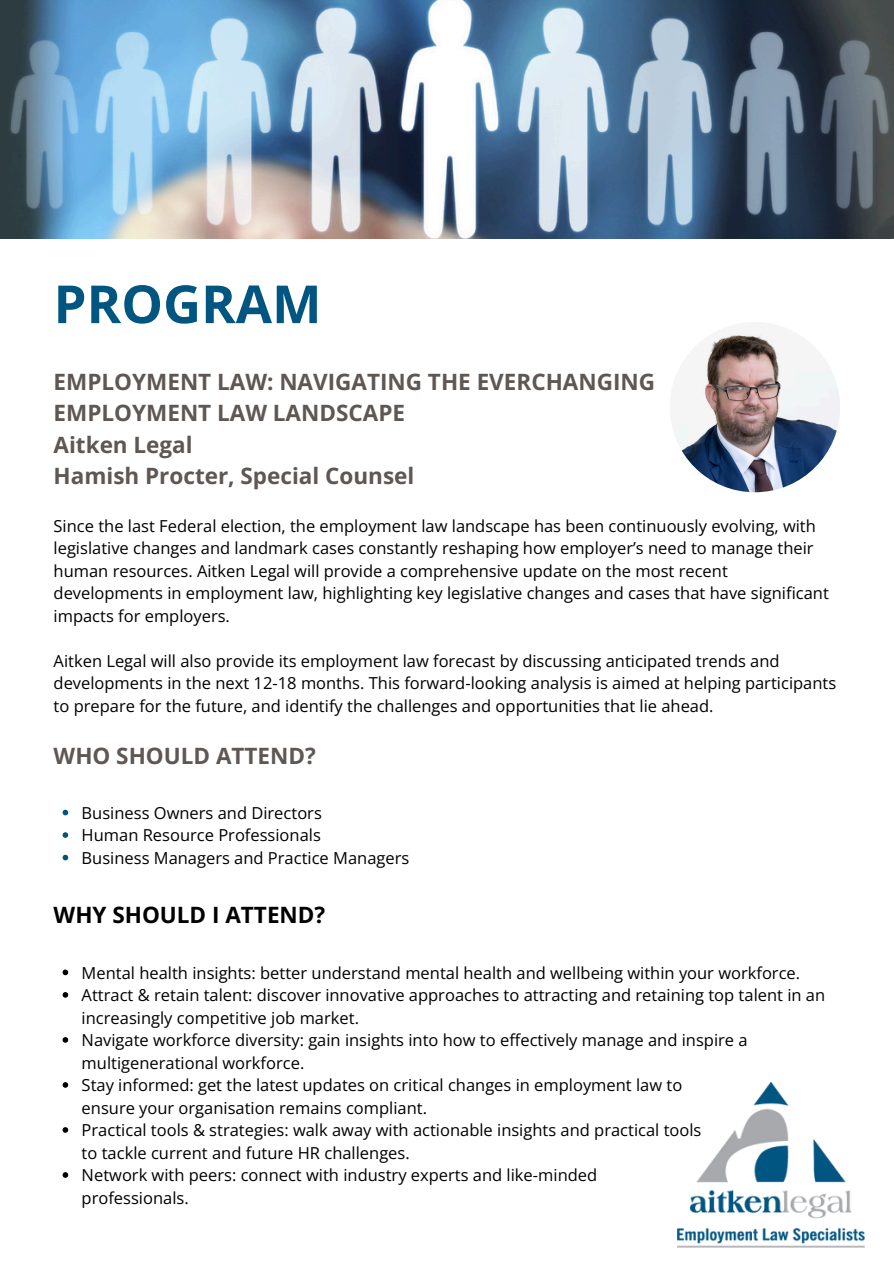
<style>
.page{position:relative;width:894px;height:1264px;background:#fff}
.page>*{position:absolute;margin:0;border:0;box-sizing:border-box;transform-origin:0 0}
.t1{font:700 52.5px "Open Sans";color:#005581}
.t2{font:700 22.5px/31.5px "Open Sans";color:#5e5754}
.t3{font:700 22.5px "Open Sans";color:#000}
.t4{font:16.5px/22.5px "Open Sans";color:#000}
</style>
<div class="page">
<svg style="left:63px;top:809px;width:5px;height:6px"></svg>
<svg style="left:63px;top:832px;width:5px;height:5px"></svg>
<svg style="left:63px;top:854px;width:5px;height:6px"></svg>
<svg style="left:63px;top:969px;width:5px;height:6px"></svg>
<svg style="left:63px;top:992px;width:5px;height:5px"></svg>
<svg style="left:63px;top:1037px;width:5px;height:5px"></svg>
<svg style="left:63px;top:1082px;width:5px;height:5px"></svg>
<svg style="left:63px;top:1127px;width:5px;height:5px"></svg>
<svg style="left:63px;top:1172px;width:5px;height:5px"></svg>
<img style="left:669px;top:322px;width:170px;height:170px;border-radius:50%">
<img style="left:0;top:0;width:893px;height:239px">
<img style="left:677px;top:1082px;width:186px;height:165px">
<p class="t1" style="left:54px;top:267px;width:269px">PROGRAM</p>
<p class="t2" style="left:54px;top:365px;width:603px">EMPLOYMENT LAW: NAVIGATING THE EVERCHANGING<br>EMPLOYMENT LAW LANDSCAPE<br>Aitken Legal<br>Hamish Procter, Special Counsel</p>
<h1 class="t4" style="left:54px;top:514px;width:776px">Since the last Federal election, the employment law landscape has been continuously evolving, with legislative changes and landmark cases constantly reshaping how employer’s need to manage their human resources. Aitken Legal will provide a comprehensive update on the most recent developments in employment law, highlighting key legislative changes and cases that have significant impacts for employers.</h1>
<p class="t4" style="left:54px;top:649px;width:784px">Aitken Legal will also provide its employment law forecast by discussing anticipated trends and developments in the next 12-18 months. This forward-looking analysis is aimed at helping participants to prepare for the future, and identify the challenges and opportunities that lie ahead.</p>
<h3 class="t2" style="left:54px;top:739px;width:264px">WHO SHOULD ATTEND?</h3>
<p class="t4" style="left:82px;top:801px;width:242px">Business Owners and Directors</p>
<p class="t4" style="left:82px;top:823px;width:241px">Human Resource Professionals</p>
<h2 class="t4" style="left:82px;top:846px;width:329px">Business Managers and Practice Managers</h2>
<p class="t3" style="left:54px;top:899px;width:273px">WHY SHOULD I ATTEND?</p>
<p class="t4" style="left:82px;top:960px;width:719px">Mental health insights: better understand mental health and wellbeing within your workforce.</p>
<p class="t4" style="left:82px;top:983px;width:744px">Attract &amp; retain talent: discover innovative approaches to attracting and retaining top talent in an increasingly competitive job market.</p>
<h2 class="t4" style="left:82px;top:1028px;width:667px">Navigate workforce diversity: gain insights into how to effectively manage and inspire a multigenerational workforce.</h2>
<p class="t4" style="left:82px;top:1073px;width:602px">Stay informed: get the latest updates on critical changes in employment law to ensure your organisation remains compliant.</p>
<p class="t4" style="left:82px;top:1118px;width:621px">Practical tools &amp; strategies: walk away with actionable insights and practical tools to tackle current and future HR challenges.</p>
<p class="t4" style="left:82px;top:1163px;width:517px">Network with peers: connect with industry experts and like-minded professionals.</p>
</div>
